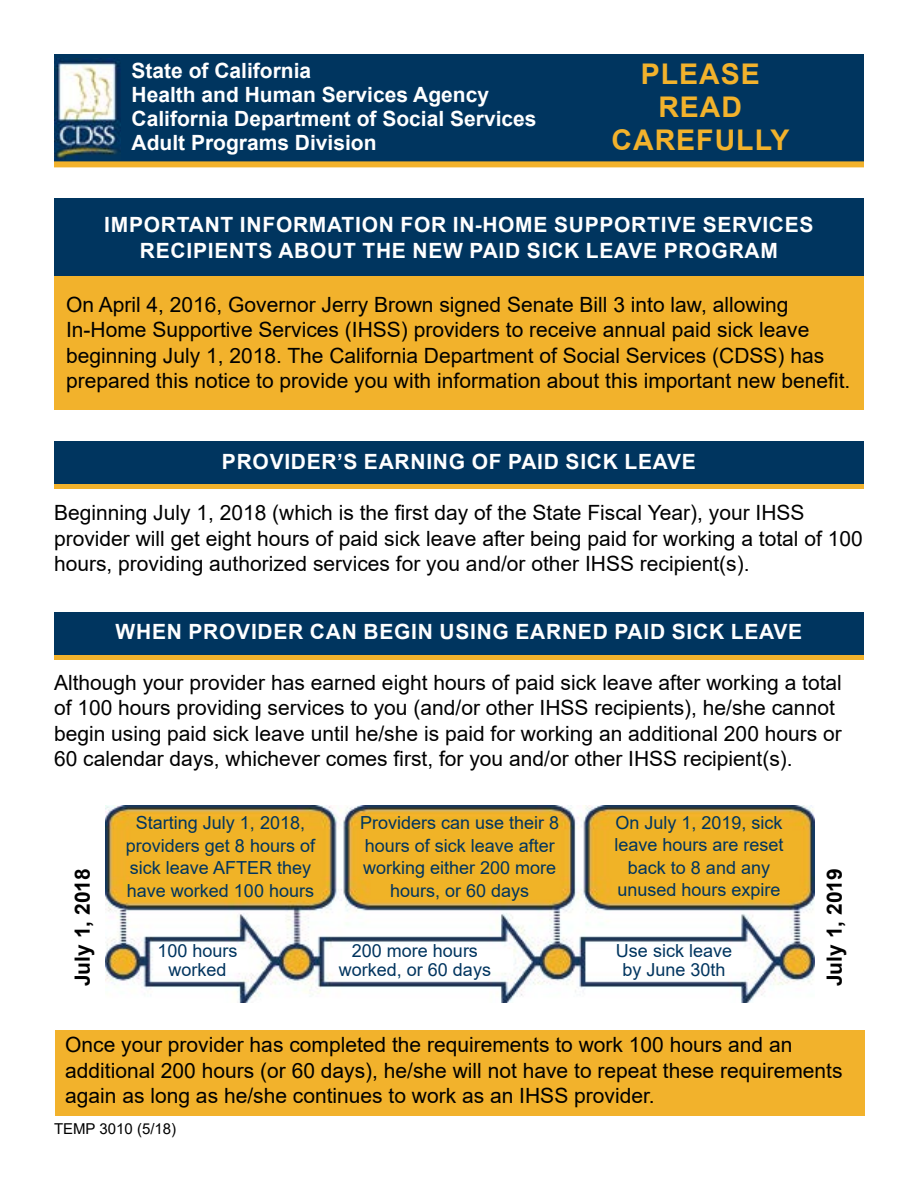
<style>
.page{position:relative;width:918px;height:1188px;background:#fff}
.page>*{position:absolute;margin:0;border:0;box-sizing:border-box;transform-origin:0 0}
.t1{font:700 28.5px "Arial";letter-spacing:.035em;color:#f2b22c}
.t2{font:21px/25.5px "Arial";color:#000}
.t3{font:700 21px "Arial";letter-spacing:.035em;color:#fff}
.t4{font:700 21px "Arial";color:#fff}
.t5{font:700 21px "Arial";color:#000}
.t6{font:18px/22.5px "Arial";color:#00355f;text-align:center}
.t7{font:15px "Arial";color:#000}
</style>
<div class="page">
<div style="left:55px;top:198px;width:809px;height:212px;background:#f2b22c"></div>
<div style="left:54px;top:654px;width:810px;height:6px;background:#f2b22c"></div>
<div style="left:54px;top:612px;width:810px;height:43px;background:#00355f"></div>
<div style="left:54px;top:483px;width:810px;height:6px;background:#f2b22c"></div>
<div style="left:54px;top:441px;width:810px;height:43px;background:#00355f"></div>
<div style="left:54px;top:198px;width:810px;height:78px;background:#00355f"></div>
<div style="left:54px;top:54px;width:810px;height:108px;background:#00355f"></div>
<img style="left:54px;top:58px;width:66px;height:101px">
<div style="left:54px;top:161px;width:810px;height:6px;background:#f2b22c"></div>
<div style="left:55px;top:1030px;width:809px;height:86px;background:#f2b22c"></div>
<img style="left:105px;top:806px;width:710px;height:197px">
<p class="t4" style="left:132px;top:56px;width:181px">State of California</p>
<p class="t4" style="left:132px;top:80px;width:359px">Health and Human Services Agency</p>
<p class="t4" style="left:132px;top:104px;width:406px">California Department of Social Services</p>
<p class="t4" style="left:132px;top:128px;width:247px">Adult Programs Division</p>
<p class="t1" style="left:641px;top:54px;width:121px">PLEASE</p>
<p class="t1" style="left:658px;top:87px;width:85px">READ</p>
<p class="t1" style="left:612px;top:120px;width:179px">CAREFULLY</p>
<p class="t3" style="left:104px;top:210px;width:711px">IMPORTANT INFORMATION FOR IN-HOME SUPPORTIVE SERVICES</p>
<p class="t3" style="left:140px;top:236px;width:640px">RECIPIENTS ABOUT THE NEW PAID SICK LEAVE PROGRAM</p>
<p class="t2" style="left:66px;top:292px;width:786px">On April 4, 2016, Governor Jerry Brown signed Senate Bill 3 into law, allowing In-Home Supportive Services (IHSS) providers to receive annual paid sick leave beginning July 1, 2018. The California Department of Social Services (CDSS) has prepared this notice to provide you with information about this important new benefit.</p>
<p class="t3" style="left:222px;top:447px;width:476px">PROVIDER’S EARNING OF PAID SICK LEAVE</p>
<p class="t2" style="left:54px;top:500px;width:810px">Beginning July 1, 2018 (which is the first day of the State Fiscal Year), your IHSS provider will get eight hours of paid sick leave after being paid for working a total of 100 hours, providing authorized services for you and/or other IHSS recipient(s).</p>
<p class="t3" style="left:116px;top:617px;width:688px">WHEN PROVIDER CAN BEGIN USING EARNED PAID SICK LEAVE</p>
<p class="t2" style="left:54px;top:670px;width:789px">Although your provider has earned eight hours of paid sick leave after working a total of 100 hours providing services to you (and/or other IHSS recipients), he/she cannot begin using paid sick leave until he/she is paid for working an additional 200 hours or 60 calendar days, whichever comes first, for you and/or other IHSS recipient(s).</p>
<p class="t6" style="left:360px;top:811px;width:201px">Providers can use their 8 hours of sick leave after working either 200 more hours, or 60 days</p>
<p class="t6" style="left:614px;top:811px;width:171px">On July 1, 2019, sick leave hours are reset back to 8 and any</p>
<p class="t6" style="left:126px;top:811px;width:191px">Starting July 1, 2018, providers get 8 hours of sick leave AFTER they have worked 100 hours</p>
<p class="t5" style="left:68px;top:986px;width:119px;rotate:-90deg">July 1, 2018</p>
<p class="t5" style="left:820px;top:986px;width:119px;rotate:-90deg">July 1, 2019</p>
<p class="t6" style="left:617px;top:879px;width:165px">unused hours expire</p>
<p class="t6" style="left:157px;top:939px;width:82px">100 hours</p>
<p class="t6" style="left:169px;top:958px;width:60px">worked</p>
<p class="t6" style="left:352px;top:939px;width:128px">200 more hours</p>
<p class="t6" style="left:339px;top:958px;width:154px">worked, or 60 days</p>
<p class="t6" style="left:616px;top:939px;width:118px">Use sick leave</p>
<p class="t6" style="left:622px;top:958px;width:105px">by June 30th</p>
<p class="t2" style="left:65px;top:1032px;width:779px">Once your provider has completed the requirements to work 100 hours and an additional 200 hours (or 60 days), he/she will not have to repeat these requirements again as long as he/she continues to work as an IHSS provider.</p>
<p class="t7" style="left:54px;top:1119px;width:124px">TEMP 3010 (5/18)</p>
</div>
